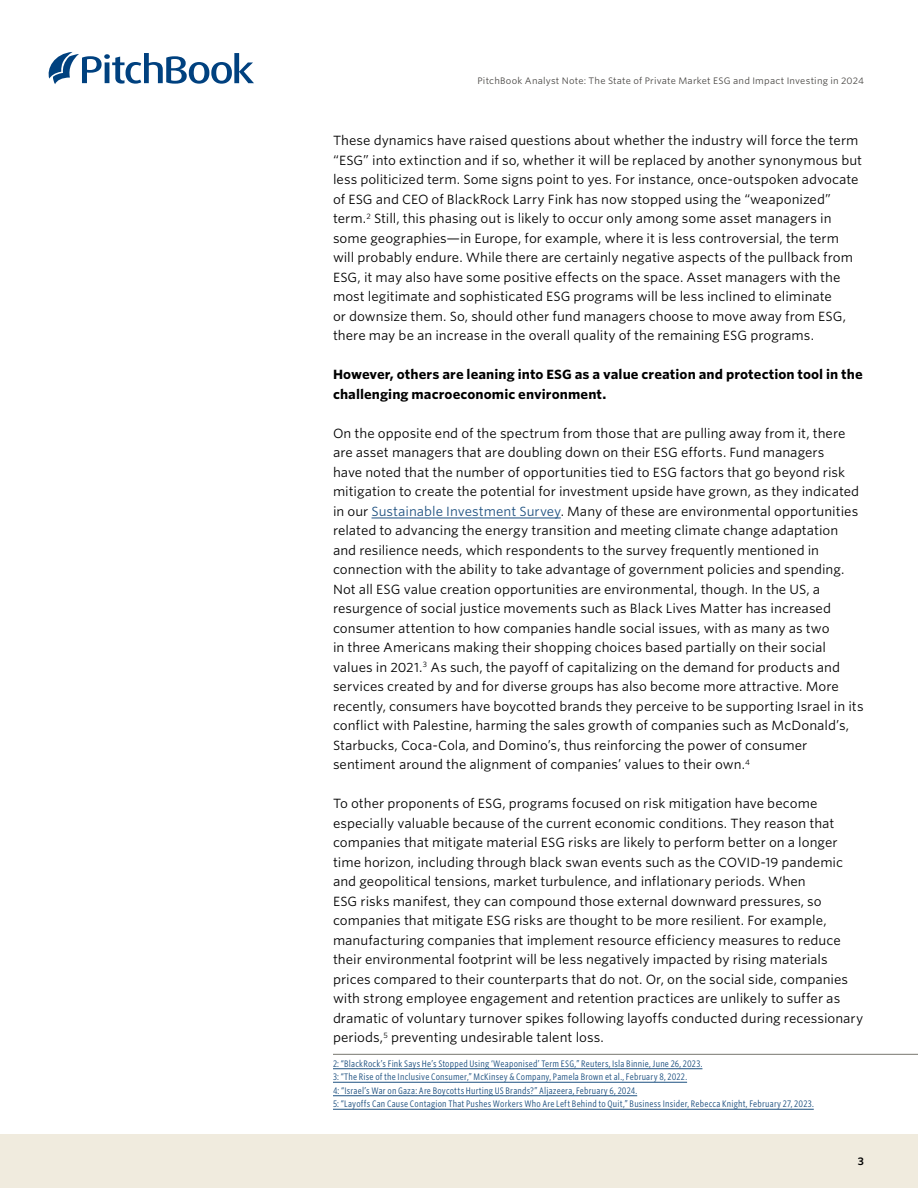
<style>
.page{position:relative;width:918px;height:1188px;background:#fff}
.page>*{position:absolute;margin:0;border:0;box-sizing:border-box;transform-origin:0 0}
.AN_Body_copy{font:12.75px/19.5px "Whitney S Sm";color:#000}
.AN_Subsection_II{font:700 12.75px/19.5px "Whitney S Sm";letter-spacing:.005em;color:#000}
.t1{font:600 10.5px "Whitney S Sm";color:#000}
.AN_Footnote{font:9px/13.5px "Whitney Cond S Sm";letter-spacing:.02em;color:#1d5080}
.t2{font:9px "Whitney S Sm";letter-spacing:.025em;color:#484643}
.s1{color:#1d5080}
</style>
<div class="page">
<div style="left:0;top:1134px;width:918px;height:54px;background:#f0ebde"></div>
<svg style="left:49px;top:52px;width:205px;height:32px"></svg>
<hr style="left:372px;top:518px;width:189px;height:1px;background:#1d5080">
<hr style="left:333px;top:1054px;width:585px;height:1px;background:#78766f">
<hr style="left:333px;top:1068px;width:369px;height:1px;background:#1d5080">
<hr style="left:333px;top:1082px;width:354px;height:1px;background:#1d5080">
<hr style="left:333px;top:1095px;width:304px;height:1px;background:#1d5080">
<hr style="left:333px;top:1109px;width:481px;height:1px;background:#1d5080">
<p class="t2" style="left:478px;top:75px;width:388px">PitchBook Analyst Note: The State of Private Market ESG and Impact Investing in 2024</p>
<p class="AN_Body_copy" style="left:333px;top:131px;width:531px">These dynamics have raised questions about whether the industry will force the term “ESG” into extinction and if so, whether it will be replaced by another synonymous but less politicized term. Some signs point to yes. For instance, once-outspoken advocate of ESG and CEO of BlackRock Larry Fink has now stopped using the “weaponized” term.<sup>2</sup> Still, this phasing out is likely to occur only among some asset managers in some geographies—in Europe, for example, where it is less controversial, the term will probably endure. While there are certainly negative aspects of the pullback from ESG, it may also have some positive effects on the space. Asset managers with the most legitimate and sophisticated ESG programs will be less inclined to eliminate<br>or downsize them. So, should other fund managers choose to move away from ESG, there may be an increase in the overall quality of the remaining ESG programs.</p>
<p class="AN_Subsection_II" style="left:333px;top:365px;width:531px">However, others are leaning into ESG as a value creation and protection tool in the challenging macroeconomic environment.</p>
<p class="AN_Body_copy" style="left:333px;top:423px;width:532px">On the opposite end of the spectrum from those that are pulling away from it, there are asset managers that are doubling down on their ESG efforts. Fund managers<br>have noted that the number of opportunities tied to ESG factors that go beyond risk mitigation to create the potential for investment upside have grown, as they indicated in our <span class="s1">Sustainable Investment Survey</span>. Many of these are environmental opportunities related to advancing the energy transition and meeting climate change adaptation and resilience needs, which respondents to the survey frequently mentioned in connection with the ability to take advantage of government policies and spending.<br>Not all ESG value creation opportunities are environmental, though. In the US, a resurgence of social justice movements such as Black Lives Matter has increased consumer attention to how companies handle social issues, with as many as two<br>in three Americans making their shopping choices based partially on their social values in 2021.<sup>3</sup> As such, the payoff of capitalizing on the demand for products and services created by and for diverse groups has also become more attractive. More recently, consumers have boycotted brands they perceive to be supporting Israel in its conflict with Palestine, harming the sales growth of companies such as McDonald’s, Starbucks, Coca-Cola, and Domino’s, thus reinforcing the power of consumer sentiment around the alignment of companies’ values to their own.<sup>4</sup></p>
<p class="AN_Body_copy" style="left:333px;top:794px;width:532px">To other proponents of ESG, programs focused on risk mitigation have become especially valuable because of the current economic conditions. They reason that companies that mitigate material ESG risks are likely to perform better on a longer time horizon, including through black swan events such as the COVID-19 pandemic and geopolitical tensions, market turbulence, and inflationary periods. When<br>ESG risks manifest, they can compound those external downward pressures, so companies that mitigate ESG risks are thought to be more resilient. For example, manufacturing companies that implement resource efficiency measures to reduce their environmental footprint will be less negatively impacted by rising materials prices compared to their counterparts that do not. Or, on the social side, companies with strong employee engagement and retention practices are unlikely to suffer as dramatic of voluntary turnover spikes following layoffs conducted during recessionary periods,<sup>5</sup> preventing undesirable talent loss.</p>
<p class="AN_Footnote" style="left:333px;top:1056px;width:482px">2: “BlackRock’s Fink Says He’s Stopped Using ‘Weaponised’ Term ESG,” Reuters, Isla Binnie, June 26, 2023.<br>3: “The Rise of the Inclusive Consumer,” McKinsey &amp; Company, Pamela Brown et al., February 8, 2022.<br>4: “Israel’s War on Gaza: Are Boycotts Hurting US Brands?” Aljazeera, February 6, 2024.<br>5: “Layoffs Can Cause Contagion That Pushes Workers Who Are Left Behind to Quit,” Business Insider, Rebecca Knight, February 27, 2023.</p>
<p class="t1" style="left:858px;top:1154px;width:8px">3</p>
</div>
